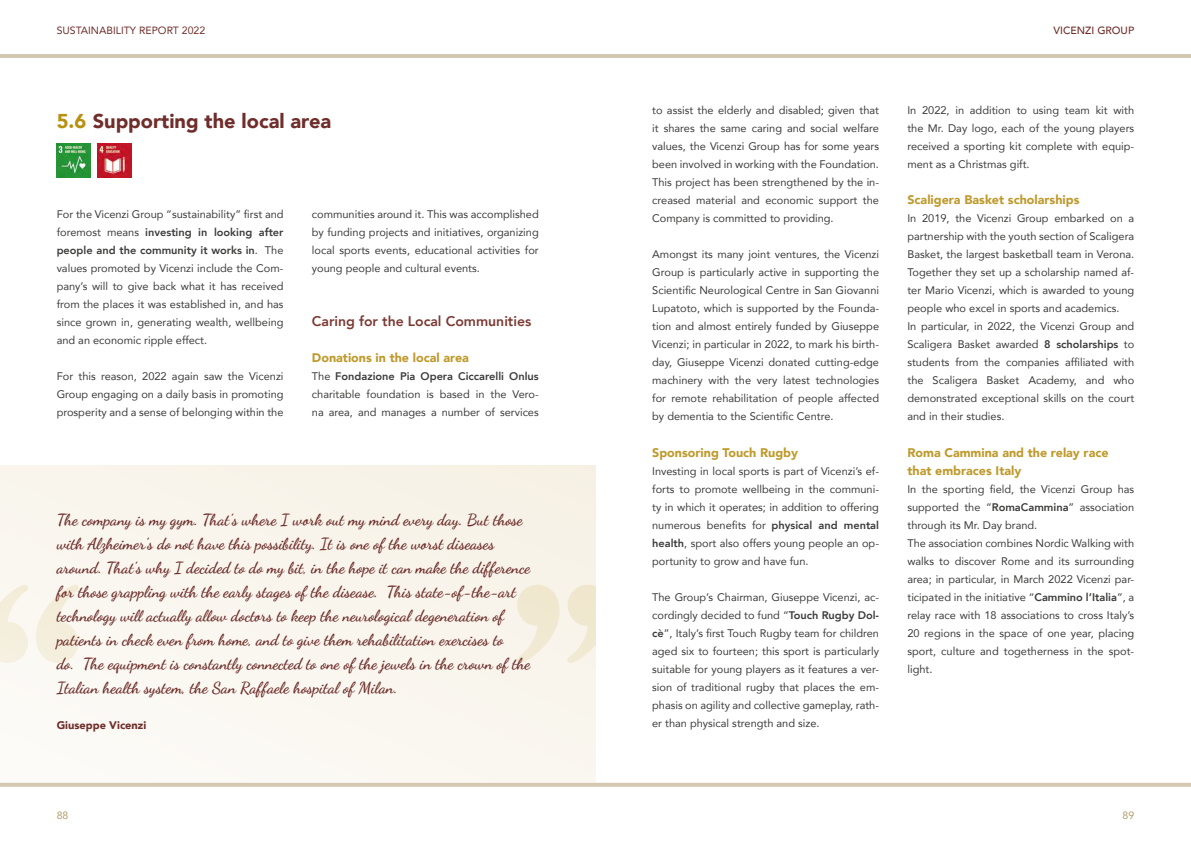
<style>
.page{position:relative;width:1191px;height:842px;background:#fff}
.page>*{position:absolute;margin:0;border:0;box-sizing:border-box;transform-origin:0 0}
.t1{font:900 20px "Avenir";color:#6f2e2b}
.t2{font:700 16px/24px "Dancing Script";color:#6f2e2b}
.t3{font:800 14px "Avenir";color:#7c3a34}
.t4{font:900 12.5px/18px "Avenir";color:#bf9a2d}
.t5{font:11px/18px "Avenir";color:#3c3c3b;text-align:justify}
.t6{font:900 11px "Avenir";color:#6f2e2b}
.t7{font:10.5px "Avenir";color:#6f2e2b}
.t8{font:500 10.5px "Avenir";color:#6f2e2b}
.t9{font:10.5px "Avenir";color:#ae9a64}
.s1{color:#b89111}
.s2{font-weight:800}
</style>
<div class="page">
<hr style="left:0;top:54px;width:1191px;height:4px;background:#d4c8b2">
<svg style="left:0;top:783px;width:1191px;height:4px;background:#d6cab5"></svg>
<img style="left:57px;top:143px;width:34px;height:34px">
<img style="left:98px;top:143px;width:34px;height:34px">
<div style="left:0;top:465px;width:595px;height:318px;background:#f9f6ee"></div>
<svg style="left:0;top:585px;width:79px;height:78px"></svg>
<svg style="left:517px;top:585px;width:78px;height:78px"></svg>
<p class="t7" style="left:57px;top:22px;width:150px">SUSTAINABILITY REPORT 2022</p>
<h1 class="t1" style="left:57px;top:104px;width:276px"><span class="s1">5.6</span> Supporting the local area</h1>
<p class="t5" style="left:57px;top:205px;width:228px">For the Vicenzi Group “sustainability” first and foremost means <span class="s2">investing in looking after people and the community it works in</span>. The values promoted by Vicenzi include the Com&shy;pany’s will to give back what it has received from the places it was established in, and has since grown in, generating wealth, wellbeing and an economic ripple effect.</p>
<p class="t5" style="left:57px;top:367px;width:228px">For this reason, 2022 again saw the Vicenzi Group engaging on a daily basis in promoting prosperity and a sense of belonging within the</p>
<p class="t5" style="left:312px;top:205px;width:228px">communities around it. This was accomplished by funding projects and initiatives, organizing local sports events, educational activities for young people and cultural events.</p>
<p class="t3" style="left:312px;top:310px;width:221px">Caring for the Local Communities</p>
<p class="t4" style="left:312px;top:348px;width:158px">Donations in the local area</p>
<p class="t5" style="left:312px;top:367px;width:228px">The <span class="s2">Fondazione Pia Opera Ciccarelli Onlus </span>charitable foundation is based in the Vero&shy;na area, and manages a number of services</p>
<p class="t2" style="left:57px;top:506px;width:475px">The company is my gym. That’s where I work out my mind every day. But those with Alzheimer’s do not have this possibility. It is one of the worst diseases around. That’s why I decided to do my bit, in the hope it can make the difference for those grappling with the early stages of the disease. This state-of-the-art technology will actually allow doctors to keep the neurological degeneration of patients in check even from home, and to give them rehabilitation exercises to<br>do. The equipment is constantly connected to one of the jewels in the crown of the Italian health system, the San Raffaele hospital of Milan.</p>
<p class="t6" style="left:57px;top:716px;width:91px">Giuseppe Vicenzi</p>
<p class="t8" style="left:1053px;top:21px;width:82px">VICENZI GROUP</p>
<p class="t5" style="left:652px;top:101px;width:228px">to assist the elderly and disabled; given that it shares the same caring and social welfare values, the Vicenzi Group has for some years been involved in working with the Foundation.<br>This project has been strengthened by the in&shy;creased material and economic support the Company is committed to providing.</p>
<p class="t5" style="left:652px;top:245px;width:228px">Amongst its many joint ventures, the Vicenzi Group is particularly active in supporting the Scientific Neurological Centre in San Giovanni Lupatoto, which is supported by the Founda&shy;tion and almost entirely funded by Giuseppe Vicenzi; in particular in 2022, to mark his birth&shy;day, Giuseppe Vicenzi donated cutting-edge machinery with the very latest technologies for remote rehabilitation of people affected by dementia to the Scientific Centre.</p>
<p class="t4" style="left:652px;top:443px;width:147px">Sponsoring Touch Rugby</p>
<p class="t5" style="left:652px;top:461px;width:228px">Investing in local sports is part of Vicenzi’s ef&shy;forts to promote wellbeing in the communi&shy;ty in which it operates; in addition to offering numerous benefits for <span class="s2">physical and mental health</span>, sport also offers young people an op&shy;portunity to grow and have fun.</p>
<p class="t5" style="left:652px;top:587px;width:228px">The Group’s Chairman, Giuseppe Vicenzi, ac&shy;cordingly decided to fund “<span class="s2">Touch Rugby Dol&shy;cè</span>”, Italy’s first Touch Rugby team for children aged six to fourteen; this sport is particularly suitable for young players as it features a ver&shy;sion of traditional rugby that places the em&shy;phasis on agility and collective gameplay, rath&shy;er than physical strength and size.</p>
<p class="t5" style="left:907px;top:101px;width:228px">In 2022, in addition to using team kit with the Mr. Day logo, each of the young players received a sporting kit complete with equip&shy;ment as a Christmas gift.</p>
<p class="t4" style="left:907px;top:191px;width:174px">Scaligera Basket scholarships</p>
<p class="t5" style="left:907px;top:209px;width:228px;text-align:left">In 2019, the Vicenzi Group embarked on a partnership with the youth section of Scaligera Basket, the largest basketball team in Verona.<br>Together they set up a scholarship named af&shy;ter Mario Vicenzi, which is awarded to young people who excel in sports and academics.<br>In particular, in 2022, the Vicenzi Group and Scaligera Basket awarded <span class="s2">8 scholarships</span> to students from the companies affiliated with the Scaligera Basket Academy, and who demonstrated exceptional skills on the court and in their studies.</p>
<p class="t4" style="left:907px;top:443px;width:203px">Roma Cammina and the relay race that embraces Italy</p>
<p class="t5" style="left:907px;top:479px;width:228px;text-align:left">In the sporting field, the Vicenzi Group has supported the “<span class="s2">RomaCammina</span>” association through its Mr. Day brand.<br>The association combines Nordic Walking with walks to discover Rome and its surrounding area; in particular, in March 2022 Vicenzi par&shy;ticipated in the initiative “<span class="s2">Cammino l’Italia</span>”, a relay race with 18 associations to cross Italy’s 20 regions in the space of one year, placing sport, culture and togetherness in the spot&shy;light.</p>
<p class="t9" style="left:57px;top:807px;width:13px">88</p>
<p class="t9" style="left:1122px;top:807px;width:13px">89</p>
</div>
